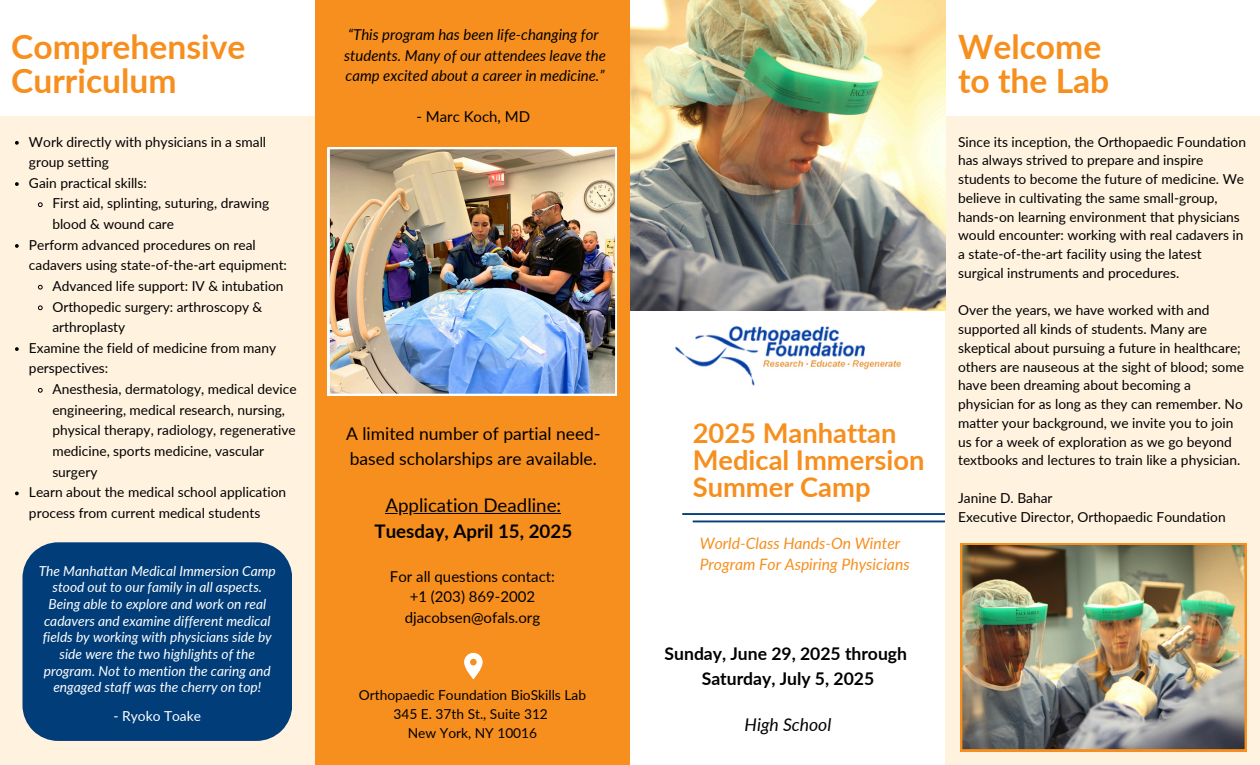
<style>
.page{position:relative;width:1260px;height:765px;background:#fff}
.page>*{position:absolute;margin:0;border:0;box-sizing:border-box;transform-origin:0 0}
.t1{font:700 33.62px/33.8px "Lato";color:#f78f1e}
.t2{font:700 27.38px/27.2px "Lato";color:#f78f1e}
.t3{font:18.75px/25.2px "Lato";color:#000;text-align:center}
.t4{font:17.5px/24.4px "Lato";color:#000}
.t5{font:700 17.5px/24.4px "Lato";color:#000;text-align:center}
.t6{font:italic 17.5px "Lato";color:#000}
.t7{font:italic 15.75px/21.5px "Lato";color:#f78f1e}
.t8{font:italic 15px/20.6px "Lato";color:#000}
.t9{font:15px/20.6px "Lato";color:#000;text-align:center}
.t10{font:13.75px/18.8px "Lato";color:#000}
.t11{font:italic 13.75px/16.6px "Lato";color:#fff;text-align:center}
.t12{font:13.75px "Lato";color:#fff}
.s1{font-weight:700}
</style>
<div class="page">
<div style="left:0;top:116px;width:315px;height:649px;background:#fff2df"></div>
<hr style="left:682px;top:513px;width:263px;height:2px;background:#003d79">
<hr style="left:693px;top:521px;width:252px;height:1px;background:#003d79">
<img style="left:675px;top:326px;width:227px;height:60px">
<div style="left:315px;top:0;width:315px;height:765px;background:#f78f1e"></div>
<div style="left:945px;top:116px;width:315px;height:649px;background:#fff2df"></div>
<div style="left:22px;top:542px;width:270px;height:199px;background:#003d79"></div>
<svg style="left:15px;top:141px;width:4px;height:4px"></svg>
<svg style="left:15px;top:182px;width:4px;height:4px"></svg>
<svg style="left:37px;top:202px;width:6px;height:6px"></svg>
<svg style="left:15px;top:244px;width:4px;height:4px"></svg>
<svg style="left:38px;top:284px;width:5px;height:6px"></svg>
<svg style="left:38px;top:305px;width:5px;height:6px"></svg>
<svg style="left:15px;top:347px;width:4px;height:4px"></svg>
<svg style="left:37px;top:388px;width:6px;height:5px"></svg>
<svg style="left:15px;top:492px;width:4px;height:3px"></svg>
<img style="left:630px;top:0;width:316px;height:310px">
<img style="left:961px;top:543px;width:285px;height:208px">
<img style="left:328px;top:147px;width:289px;height:249px">
<svg style="left:464px;top:653px;width:19px;height:26px"></svg>
<hr style="left:385px;top:513px;width:176px;height:1px;background:#000">
<p class="t1" style="left:11px;top:29px;width:236px">Comprehensive<br>Curriculum</p>
<p class="t10" style="left:29px;top:131px;width:239px;line-height:20.6px">Work directly with physicians in a small group setting</p>
<h5 class="t10" style="left:29px;top:173px;width:119px">Gain practical skills:</h5>
<h5 class="t10" style="left:52px;top:193px;width:218px;line-height:20.6px">First aid, splinting, suturing, drawing blood &amp; wound care</h5>
<p class="t10" style="left:29px;top:234px;width:260px;line-height:20.6px">Perform advanced procedures on real cadavers using state-of-the-art equipment:</p>
<h4 class="t10" style="left:52px;top:276px;width:233px">Advanced life support: IV &amp; intubation</h4>
<h4 class="t10" style="left:52px;top:296px;width:212px;line-height:20.6px">Orthopedic surgery: arthroscopy &amp; arthroplasty</h4>
<h5 class="t10" style="left:29px;top:337px;width:249px;line-height:20.6px">Examine the field of medicine from many perspectives:</h5>
<p class="t10" style="left:52px;top:378px;width:246px;line-height:20.6px">Anesthesia, dermatology, medical device engineering, medical research, nursing, physical therapy, radiology, regenerative medicine, sports medicine, vascular surgery</p>
<p class="t10" style="left:29px;top:482px;width:259px;line-height:20.6px">Learn about the medical school application process from current medical students</p>
<p class="t11" style="left:39px;top:562px;width:239px">The Manhattan Medical Immersion Camp stood out to our family in all aspects.<br>Being able to explore and work on real cadavers and examine different medical fields by working with physicians side by side were the two highlights of the program. Not to mention the caring and engaged staff was the cherry on top!</p>
<p class="t12" style="left:114px;top:708px;width:89px">- Ryoko Toake</p>
<p class="t8" style="left:344px;top:24px;width:263px">“This program has been life-changing for students. Many of our attendees leave the camp excited about a career in medicine.”</p>
<h2 class="t9" style="left:416px;top:106px;width:115px">- Marc Koch, MD</h2>
<p class="t4" style="left:346px;top:422px;width:256px">A limited number of partial need&shy;based scholarships are available.</p>
<p class="t3" style="left:374px;top:492px;width:199px">Application Deadline:<br><span class="s1">Tuesday, April 15, 2025</span></p>
<h1 class="t9" style="left:390px;top:566px;width:167px">For all questions contact: +1 (203) 869-2002 djacobsen@ofals.org</h1>
<h5 class="t10" style="left:359px;top:685px;width:229px">Orthopaedic Foundation BioSkills Lab</h5>
<h3 class="t10" style="left:393px;top:704px;width:156px">345 E. 37th St., Suite 312</h3>
<h4 class="t10" style="left:408px;top:723px;width:131px">New York, NY 10016</h4>
<h1 class="t2" style="left:693px;top:419px;width:233px">2025 Manhattan<br>Medical Immersion<br>Summer Camp</h1>
<p class="t7" style="left:700px;top:532px;width:211px">World-Class Hands-On Winter<br>Program For Aspiring Physicians</p>
<p class="t5" style="left:665px;top:641px;width:244px">Sunday, June 29, 2025 through<br>Saturday, July 5, 2025</p>
<p class="t6" style="left:745px;top:714px;width:88px">High School</p>
<p class="t1" style="left:958px;top:29px;width:153px">Welcome to the Lab</p>
<p class="t10" style="left:958px;top:132px;width:289px">Since its inception, the Orthopaedic Foundation has always strived to prepare and inspire students to become the future of medicine. We believe in cultivating the same small-group, hands-on learning environment that physicians would encounter: working with real cadavers in a state-of-the-art facility using the latest surgical instruments and procedures.</p>
<p class="t10" style="left:958px;top:301px;width:287px">Over the years, we have worked with and supported all kinds of students. Many are skeptical about pursuing a future in healthcare; others are nauseous at the sight of blood; some have been dreaming about becoming a physician for as long as they can remember. No matter your background, we invite you to join us for a week of exploration as we go beyond textbooks and lectures to train like a physician.</p>
<p class="t10" style="left:958px;top:488px;width:96px">Janine D. Bahar</p>
<p class="t10" style="left:958px;top:507px;width:269px">Executive Director, Orthopaedic Foundation</p>
</div>
